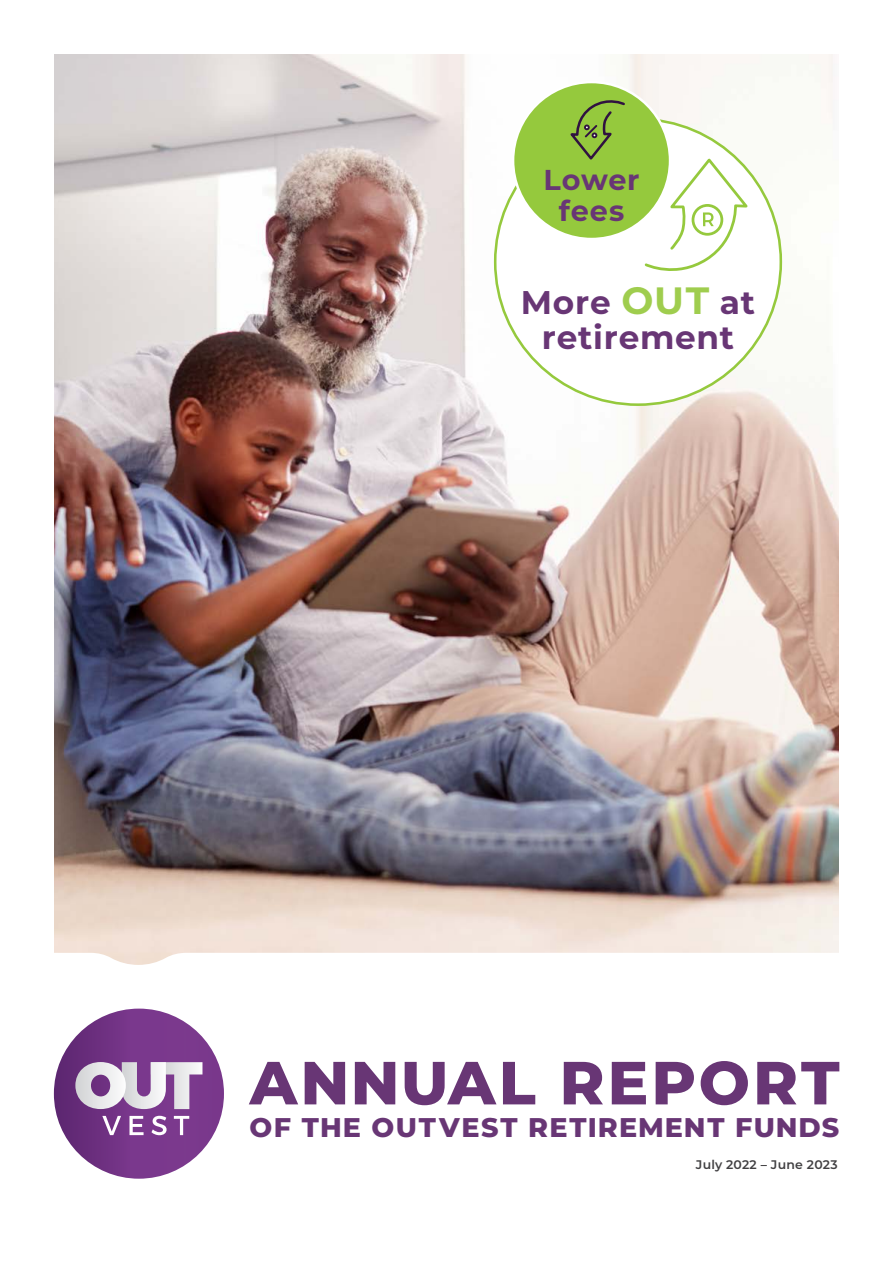
<style>
.page{position:relative;width:893px;height:1263px;background:#fff}
.page>*{position:absolute;margin:0;border:0;box-sizing:border-box;transform-origin:0 0}
.t1{font:800 60.75px "Montserrat";letter-spacing:.05em;color:#683675}
.t2{font:700 32.85px/35.2px "Montserrat";letter-spacing:.02em;color:#683675;text-align:center}
.t3{font:700 28.65px/30.9px "Montserrat";letter-spacing:.03em;color:#683675;text-align:center}
.t4{font:800 27px "Montserrat";letter-spacing:.05em;color:#683675}
.t5{font:600 12.45px "Montserrat";letter-spacing:.02em;color:#414042}
.s1{font-size:37.95px;color:#9fcd4e}
</style>
<div class="page">
<img style="left:54px;top:54px;width:785px;height:899px">
<svg style="left:96px;top:953px;width:84px;height:12px"></svg>
<div style="left:54px;top:1008px;width:170px;height:171px;background:linear-gradient(to right,#652c79,#844095);border-radius:85px"></div>
<svg style="left:102px;top:1116px;width:87px;height:19px"></svg>
<svg style="left:75px;top:1062px;width:127px;height:47px"></svg>
<div style="left:495px;top:119px;width:286px;height:286px;background:#fff;border-radius:50%"></div>
<div style="left:513px;top:82px;width:157px;height:157px;background:#95c93d;border-radius:50%"></div>
<svg style="left:570px;top:100px;width:55px;height:60px"></svg>
<svg style="left:643px;top:156px;width:109px;height:115px"></svg>
<p class="t3" style="left:543px;top:163px;width:98px">Lower fees</p>
<p class="t2" style="left:521px;top:283px;width:236px">More <span class="s1">OUT</span> at retirement</p>
<h1 class="t1" style="left:250px;top:1038px;width:591px">ANNUAL REPORT</h1>
<p class="t4" style="left:250px;top:1108px;width:591px">OF THE OUTVEST RETIREMENT FUNDS</p>
<p class="t5" style="left:696px;top:1155px;width:143px">July 2022 – June 2023</p>
</div>
